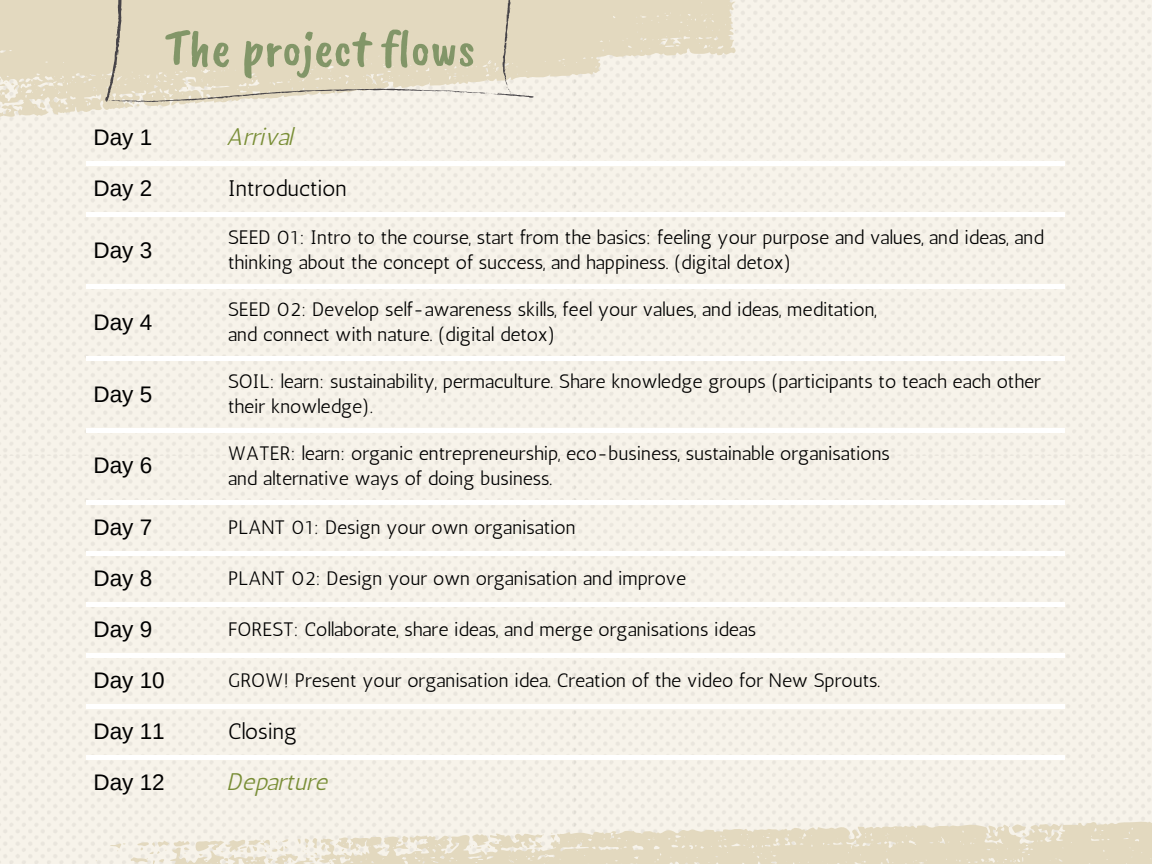
<style>
.page{position:relative;width:1152px;height:864px;background:#fff}
.page>*{position:absolute;margin:0;border:0;box-sizing:border-box;transform-origin:0 0}
.t1{font:51.75px "Caveat Brush";color:#829668}
.t2{font:24px "CA Generated";color:#798e36}
.t3{font:22.5px "Arimo";color:#000}
.t4{font:22.5px "Antic";color:#000}
.t5{font:19.5px/24.8px "Antic";color:#000}
</style>
<div class="page">
<img style="left:577px;top:0;width:575px;height:453px">
<img style="left:0;top:136px;width:577px;height:317px">
<img style="left:577px;top:453px;width:575px;height:343px">
<img style="left:0;top:453px;width:577px;height:411px">
<svg style="left:86px;top:796px;width:1066px;height:68px;background:#eee8d9"></svg>
<svg style="left:0;top:0;width:790px;height:136px;background:#eee7d8"></svg>
<svg style="left:105px;top:0;width:429px;height:103px;background:#e2d9c1"></svg>
<hr style="left:86px;top:161px;width:979px;height:4px;background:#fff">
<hr style="left:86px;top:285px;width:979px;height:4px;background:#fff">
<div style="left:86px;top:356px;width:979px;height:5px;background:#fff"></div>
<div style="left:86px;top:428px;width:979px;height:5px;background:#fff"></div>
<div style="left:86px;top:500px;width:979px;height:5px;background:#fff"></div>
<div style="left:86px;top:551px;width:979px;height:5px;background:#fff"></div>
<hr style="left:86px;top:602px;width:979px;height:4px;background:#fff">
<hr style="left:86px;top:653px;width:979px;height:4px;background:#fff">
<hr style="left:86px;top:704px;width:979px;height:4px;background:#fff">
<div style="left:86px;top:755px;width:979px;height:5px;background:#fff"></div>
<hr style="left:86px;top:213px;width:979px;height:4px;background:#fff">
<h1 class="t1" style="left:164px;top:16px;width:312px">The project flows</h1>
<p class="t3" style="left:93px;top:124px;width:60px">Day 1</p>
<p class="t2" style="left:228px;top:122px;width:67px">Arrival</p>
<p class="t3" style="left:93px;top:176px;width:60px">Day 2</p>
<p class="t4" style="left:228px;top:175px;width:120px">Introduction</p>
<p class="t3" style="left:93px;top:237px;width:60px">Day 3</p>
<p class="t3" style="left:93px;top:309px;width:60px">Day 4</p>
<p class="t3" style="left:93px;top:381px;width:60px">Day 5</p>
<p class="t3" style="left:93px;top:453px;width:60px">Day 6</p>
<p class="t5" style="left:228px;top:225px;width:817px">SEED 01: Intro to the course, start from the basics: feeling your purpose and values, and ideas, and thinking about the concept of success, and happiness. (digital detox)</p>
<p class="t5" style="left:228px;top:297px;width:650px">SEED 02: Develop self-awareness skills, feel your values, and ideas, meditation, and connect with nature. (digital detox)</p>
<p class="t5" style="left:228px;top:369px;width:814px">SOIL: learn: sustainability, permaculture. Share knowledge groups (participants to teach each other their knowledge).</p>
<p class="t5" style="left:228px;top:441px;width:663px">WATER: learn: organic entrepreneurship, eco-business, sustainable organisations and alternative ways of doing business.</p>
<p class="t3" style="left:93px;top:515px;width:60px">Day 7</p>
<p class="t5" style="left:228px;top:515px;width:349px">PLANT 01: Design your own organisation</p>
<p class="t3" style="left:93px;top:565px;width:60px">Day 8</p>
<p class="t5" style="left:228px;top:566px;width:460px">PLANT 02: Design your own organisation and improve</p>
<p class="t3" style="left:93px;top:616px;width:60px">Day 9</p>
<p class="t5" style="left:228px;top:617px;width:530px">FOREST: Collaborate, share ideas, and merge organisations ideas</p>
<p class="t3" style="left:93px;top:667px;width:73px">Day 10</p>
<p class="t5" style="left:228px;top:667px;width:654px">GROW! Present your organisation idea. Creation of the video for New Sprouts.</p>
<p class="t3" style="left:93px;top:718px;width:73px">Day 11</p>
<p class="t4" style="left:228px;top:718px;width:70px">Closing</p>
<p class="t3" style="left:93px;top:770px;width:73px">Day 12</p>
<p class="t2" style="left:228px;top:768px;width:102px">Departure</p>
</div>
